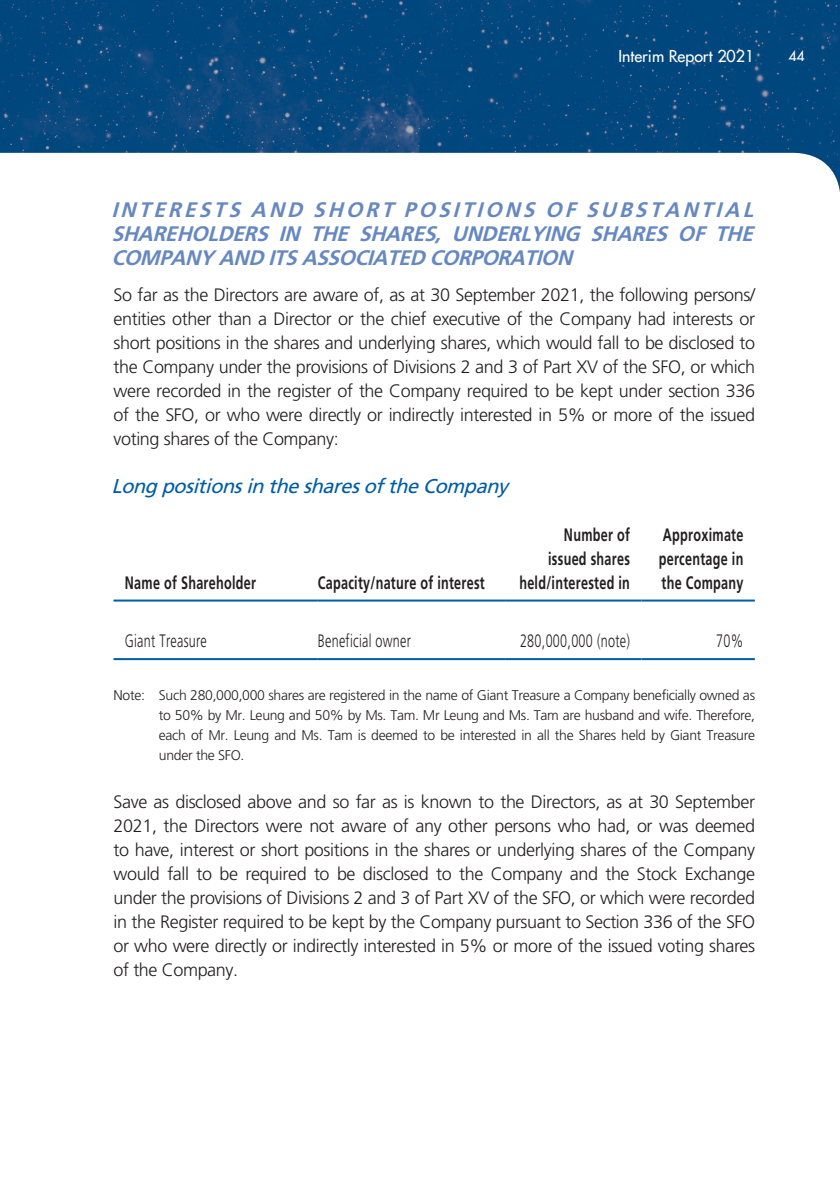
<style>
.page{position:relative;width:840px;height:1191px;background:#fff}
.page>*{position:absolute;margin:0;border:0;box-sizing:border-box;transform-origin:0 0}
.t1{font:italic 700 21px/24px "Frutiger LT Std";color:#6688c2}
.t2{font:italic 20px "Frutiger LT Std";color:#005ca7}
.t3{font:300 18px/24px "Frutiger LT Std";letter-spacing:-.02em;color:#231f20;text-align:justify}
.t4{font:700 18px/24px "Frutiger LT Std";letter-spacing:.02em;color:#231f20;text-align:right;scale:.7 1}
.t5{font:300 18px "Frutiger LT Std";letter-spacing:.02em;color:#231f20;scale:.7 1}
.t6{font:300 18px "Frutiger LT Std";letter-spacing:-.02em;color:#231f20;scale:.7 1}
.t7{font:500 16px "Futura Std";color:#fff}
.t8{font:300 14px/20px "Frutiger LT Std";letter-spacing:-.02em;color:#231f20;text-align:justify}
.t9{font:500 14px "Futura Std";color:#fff}
</style>
<div class="page">
<svg style="left:0;top:0;width:839px;height:187px;fill:#00487e"></svg>
<hr style="left:113px;top:599px;width:204px;height:2px;background:#005ca7">
<hr style="left:317px;top:599px;width:188px;height:2px;background:#005ca7">
<hr style="left:505px;top:599px;width:136px;height:2px;background:#005ca7">
<hr style="left:641px;top:599px;width:113px;height:2px;background:#005ca7">
<hr style="left:113px;top:658px;width:204px;height:2px;background:#005ca7">
<hr style="left:317px;top:658px;width:188px;height:2px;background:#005ca7">
<hr style="left:505px;top:658px;width:136px;height:2px;background:#005ca7">
<hr style="left:641px;top:658px;width:113px;height:2px;background:#005ca7">
<p class="t7" style="left:618px;top:46px;width:137px">Interim Report 2021</p>
<p class="t9" style="left:788px;top:47px;width:18px">44</p>
<p class="t1" style="left:198px;top:198px;width:20px">S</p>
<p class="t1" style="left:228px;top:198px;width:46px">AS</p>
<p class="t1" style="left:287px;top:198px;width:46px">DS</p>
<p class="t1" style="left:345px;top:198px;width:25px">O</p>
<p class="t1" style="left:418px;top:198px;width:25px">O</p>
<p class="t1" style="left:437px;top:198px;width:20px">S</p>
<p class="t1" style="left:476px;top:198px;width:33px">OI</p>
<p class="t1" style="left:522px;top:198px;width:47px">OS</p>
<p class="t1" style="left:564px;top:198px;width:41px">SF</p>
<p class="t1" style="left:634px;top:198px;width:20px">S</p>
<p class="t1" style="left:168px;top:198px;width:21px">R</p>
<p class="t1" style="left:365px;top:198px;width:21px">R</p>
<p class="t1" style="left:111px;top:198px;width:32px">NI</p>
<p class="t1" style="left:138px;top:198px;width:20px">T</p>
<p class="t1" style="left:153px;top:198px;width:20px">E</p>
<p class="t1" style="left:184px;top:198px;width:20px">E</p>
<p class="t1" style="left:213px;top:198px;width:20px">T</p>
<p class="t1" style="left:268px;top:198px;width:23px">N</p>
<p class="t1" style="left:327px;top:198px;width:23px">H</p>
<p class="t1" style="left:381px;top:198px;width:42px">PT</p>
<p class="t1" style="left:452px;top:198px;width:29px">TI</p>
<p class="t1" style="left:504px;top:198px;width:23px">N</p>
<p class="t1" style="left:600px;top:198px;width:23px">U</p>
<p class="t1" style="left:618px;top:198px;width:21px">B</p>
<p class="t1" style="left:649px;top:198px;width:20px">T</p>
<p class="t1" style="left:663px;top:198px;width:23px">A</p>
<p class="t1" style="left:682px;top:198px;width:23px">N</p>
<p class="t1" style="left:700px;top:198px;width:20px">T</p>
<p class="t1" style="left:714px;top:198px;width:32px">AI</p>
<p class="t1" style="left:742px;top:198px;width:19px">L</p>
<p class="t1" style="left:111px;top:222px;width:468px">SHAREHOLDERS IN THE SHARES<br>COMPANY AND ITS ASSOCIATED CORPORATION</p>
<p class="t3" style="left:113px;top:283px;width:643px">So far as the Directors are aware of, as at 30 September 2021, the following persons/ entities other than a Director or the chief executive of the Company had interests or short positions in the shares and underlying shares, which would fall to be disclosed to the Company under the provisions of Divisions 2 and 3 of Part XV of the SFO, or which were recorded in the register of the Company required to be kept under section 336 of the SFO, or who were directly or indirectly interested in 5% or more of the issued voting shares of the Company:</p>
<p class="t2" style="left:111px;top:474px;width:404px">Long positions in the shares of the Company</p>
<p class="t1" style="left:434px;top:222px;width:326px">, UNDERLYING SHARES OF THE</p>
<p class="t4" style="left:125px;top:570px;width:189px">Name of Shareholder</p>
<p class="t5" style="left:125px;top:631px;width:119px">Giant Treasure</p>
<p class="t4" style="left:317px;top:570px;width:240px">Capacity/nature of interest</p>
<p class="t5" style="left:317px;top:631px;width:134px">Beneficial owner</p>
<p class="t4" style="left:519px;top:522px;width:159px">Number of<br>issued shares held/interested in</p>
<p class="t4" style="left:658px;top:522px;width:122px;text-align:justify">Approximate percentage in the Company</p>
<p class="t5" style="left:519px;top:631px;width:158px">280,000,000 (note(</p>
<p class="t6" style="left:716px;top:631px;width:40px">70%</p>
<p class="t8" style="left:113px;top:685px;width:33px">Note:</p>
<p class="t8" style="left:159px;top:685px;width:597px">Such 280,000,000 shares are registered in the name of Giant Treasure a Company beneficially owned as</p>
<p class="t8" style="left:159px;top:705px;width:597px">to 50% by Mr. Leung and 50% by Ms. Tam. Mr Leung and Ms. Tam are husband and wife. Therefore, each of Mr. Leung and Ms. Tam is deemed to be interested in all the Shares held by Giant Treasure under the SFO.</p>
<p class="t3" style="left:113px;top:789px;width:643px">Save as disclosed above and so far as is known to the Directors, as at 30 September 2021, the Directors were not aware of any other persons who had, or was deemed to have, interest or short positions in the shares or underlying shares of the Company would fall to be required to be disclosed to the Company and the Stock Exchange under the provisions of Divisions 2 and 3 of Part XV of the SFO, or which were recorded in the Register required to be kept by the Company pursuant to Section 336 of the SFO or who were directly or indirectly interested in 5% or more of the issued voting shares of the Company.</p>
</div>
